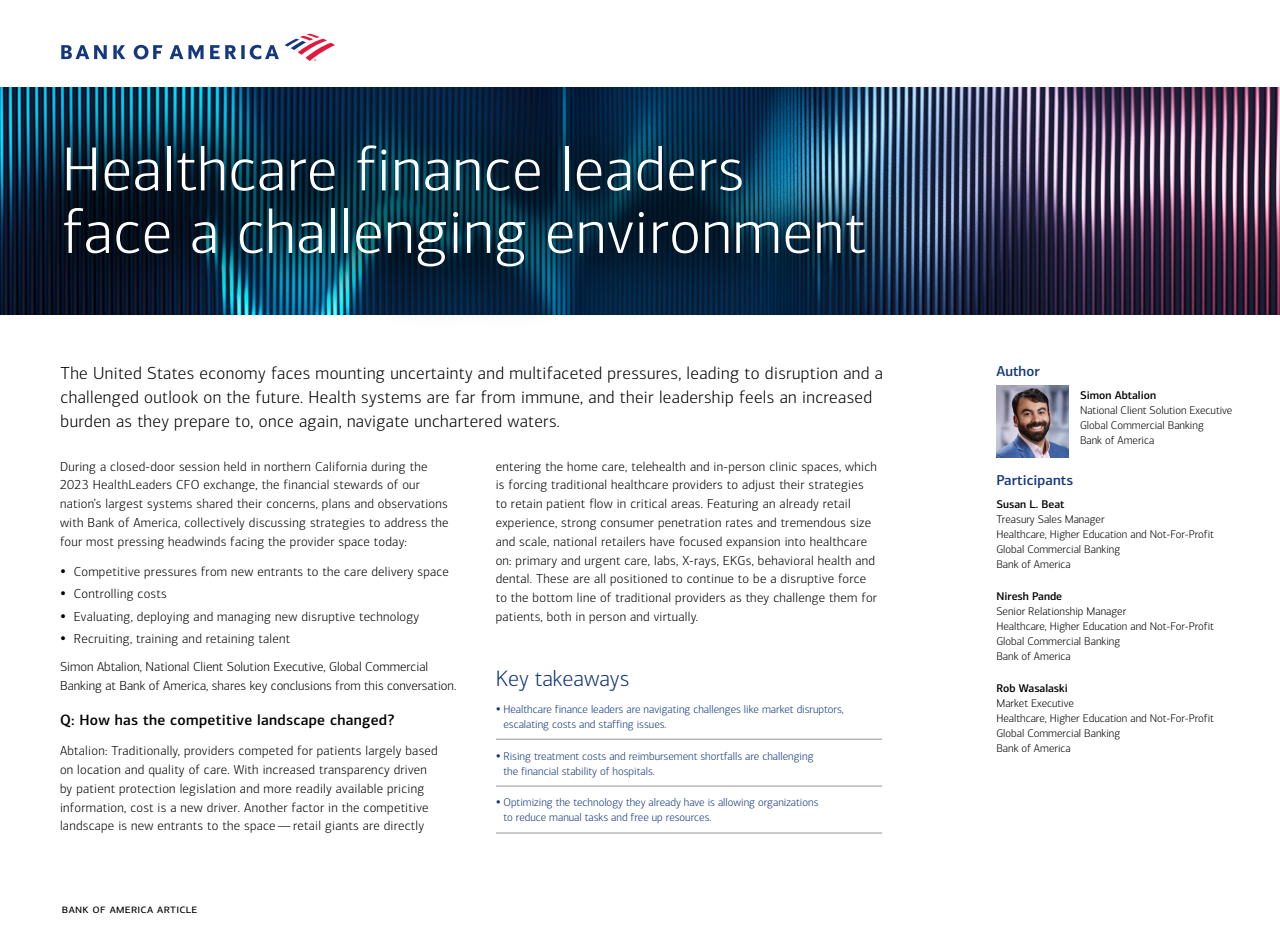
<style>
.page{position:relative;width:1280px;height:936px;background:#fff}
.page>*{position:absolute;margin:0;border:0;box-sizing:border-box;transform-origin:0 0}
.t1{font:300 62.5px/62.5px "Connections";letter-spacing:.01em;color:#fff}
.t2{font:22.5px "Connections";letter-spacing:.01em;color:#fff}
.t3{font:300 22.5px "Connections";color:#14377d}
.t4{font:300 17.5px/23.8px "Connections";letter-spacing:.02em;color:#000}
.t5{font:500 15px "Connections";letter-spacing:.02em;color:#000}
.t6{font:500 14.38px "Connections";letter-spacing:.005em;color:#14377d}
.t7{font:300 13.12px/18.8px "Connections";letter-spacing:.02em;color:#000}
.t8{font:300 13.12px/18.8px "Connections";color:#000}
.t9{font:12.5px "Connections";letter-spacing:.025em;color:#000}
.t10{font:300 11.25px "Connections";color:#000}
.t11{font:300 11.25px/15px "Connections";color:#14377d}
.t12{font:500 11.25px "Connections";color:#000}
</style>
<div class="page">
<svg style="left:61px;top:34px;width:274px;height:27px"></svg>
<img style="left:930px;top:88px;width:350px;height:226px">
<div style="left:0;top:80px;width:930px;height:251px;background:#000;opacity:.68"></div>
<img style="left:996px;top:385px;width:73px;height:72px">
<hr style="left:496px;top:738px;width:386px;height:1px;background:#939598">
<hr style="left:496px;top:785px;width:386px;height:1px;background:#939598">
<hr style="left:496px;top:832px;width:386px;height:1px;background:#939598">
<h1 class="t1" style="left:62px;top:138px;width:805px">Healthcare finance leaders face a challenging environment</h1>
<h1 class="t1" style="left:59px;top:152px;width:625px">Connections Light 50 pt</h1>
<h2 class="t2" style="left:59px;top:224px;width:304px">Character style Conn Reg 18 pt</h2>
<p class="t4" style="left:61px;top:361px;width:824px">The United States economy faces mounting uncertainty and multifaceted pressures, leading to disruption and a challenged outlook on the future. Health systems are far from immune, and their leadership feels an increased burden as they prepare to, once again, navigate unchartered waters.</p>
<h3 class="t6" style="left:996px;top:362px;width:45px">Author</h3>
<p class="t12" style="left:1080px;top:388px;width:78px">Simon Abtalion</p>
<p class="t10" style="left:1080px;top:403px;width:154px">National Client Solution Executive</p>
<p class="t10" style="left:1080px;top:418px;width:125px">Global Commercial Banking</p>
<p class="t10" style="left:1080px;top:433px;width:76px">Bank of America</p>
<p class="t7" style="left:60px;top:457px;width:390px">During a closed-door session held in northern California during the 2023 HealthLeaders CFO exchange, the financial stewards of our nation’s largest systems shared their concerns, plans and observations with Bank of America, collectively discussing strategies to address the four most pressing headwinds facing the provider space today:</p>
<p class="t7" style="left:60px;top:562px;width:390px">• Competitive pressures from new entrants to the care delivery space</p>
<p class="t7" style="left:60px;top:584px;width:108px">• Controlling costs</p>
<p class="t7" style="left:60px;top:607px;width:361px">• Evaluating, deploying and managing new disruptive technology</p>
<p class="t7" style="left:60px;top:629px;width:232px">• Recruiting, training and retaining talent</p>
<p class="t8" style="left:60px;top:657px;width:398px">Simon Abtalion, National Client Solution Executive, Global Commercial<br>Banking at Bank of America, shares key conclusions from this conversation.</p>
<h2 class="t5" style="left:60px;top:710px;width:336px">Q: How has the competitive landscape changed?</h2>
<p class="t7" style="left:60px;top:741px;width:379px">Abtalion: Traditionally, providers competed for patients largely based on location and quality of care. With increased transparency driven by patient protection legislation and more readily available pricing information, cost is a new driver. Another factor in the competitive landscape is new entrants to the space — retail giants are directly</p>
<p class="t9" style="left:62px;top:900px;width:137px">bank of america article</p>
<p class="t7" style="left:496px;top:457px;width:383px">entering the home care, telehealth and in-person clinic spaces, which is forcing traditional healthcare providers to adjust their strategies to retain patient flow in critical areas. Featuring an already retail experience, strong consumer penetration rates and tremendous size and scale, national retailers have focused expansion into healthcare on: primary and urgent care, labs, X-rays, EKGs, behavioral health and dental. These are all positioned to continue to be a disruptive force to the bottom line of traditional providers as they challenge them for patients, both in person and virtually.</p>
<h2 class="t3" style="left:496px;top:665px;width:135px">Key takeaways</h2>
<p class="t11" style="left:503px;top:701px;width:342px;text-indent:-8px">• Healthcare finance leaders are navigating challenges like market disruptors, escalating costs and staffing issues.</p>
<p class="t11" style="left:503px;top:748px;width:312px;text-indent:-8px">• Rising treatment costs and reimbursement shortfalls are challenging the financial stability of hospitals.</p>
<p class="t11" style="left:503px;top:794px;width:317px;text-indent:-8px">• Optimizing the technology they already have is allowing organizations to reduce manual tasks and free up resources.</p>
<h3 class="t6" style="left:996px;top:471px;width:78px">Participants</h3>
<p class="t12" style="left:996px;top:497px;width:70px">Susan L. Beat</p>
<p class="t10" style="left:996px;top:512px;width:110px">Treasury Sales Manager</p>
<p class="t10" style="left:996px;top:527px;width:219px">Healthcare, Higher Education and Not-For-Profit</p>
<p class="t10" style="left:996px;top:542px;width:125px">Global Commercial Banking</p>
<p class="t10" style="left:996px;top:557px;width:76px">Bank of America</p>
<p class="t12" style="left:996px;top:589px;width:67px">Niresh Pande</p>
<p class="t10" style="left:996px;top:604px;width:131px">Senior Relationship Manager</p>
<p class="t10" style="left:996px;top:619px;width:219px">Healthcare, Higher Education and Not-For-Profit</p>
<p class="t10" style="left:996px;top:634px;width:125px">Global Commercial Banking</p>
<p class="t10" style="left:996px;top:649px;width:76px">Bank of America</p>
<p class="t12" style="left:996px;top:680px;width:73px">Rob Wasalaski</p>
<p class="t10" style="left:996px;top:696px;width:79px">Market Executive</p>
<p class="t10" style="left:996px;top:711px;width:219px">Healthcare, Higher Education and Not-For-Profit</p>
<p class="t10" style="left:996px;top:726px;width:125px">Global Commercial Banking</p>
<p class="t10" style="left:996px;top:741px;width:76px">Bank of America</p>
</div>
